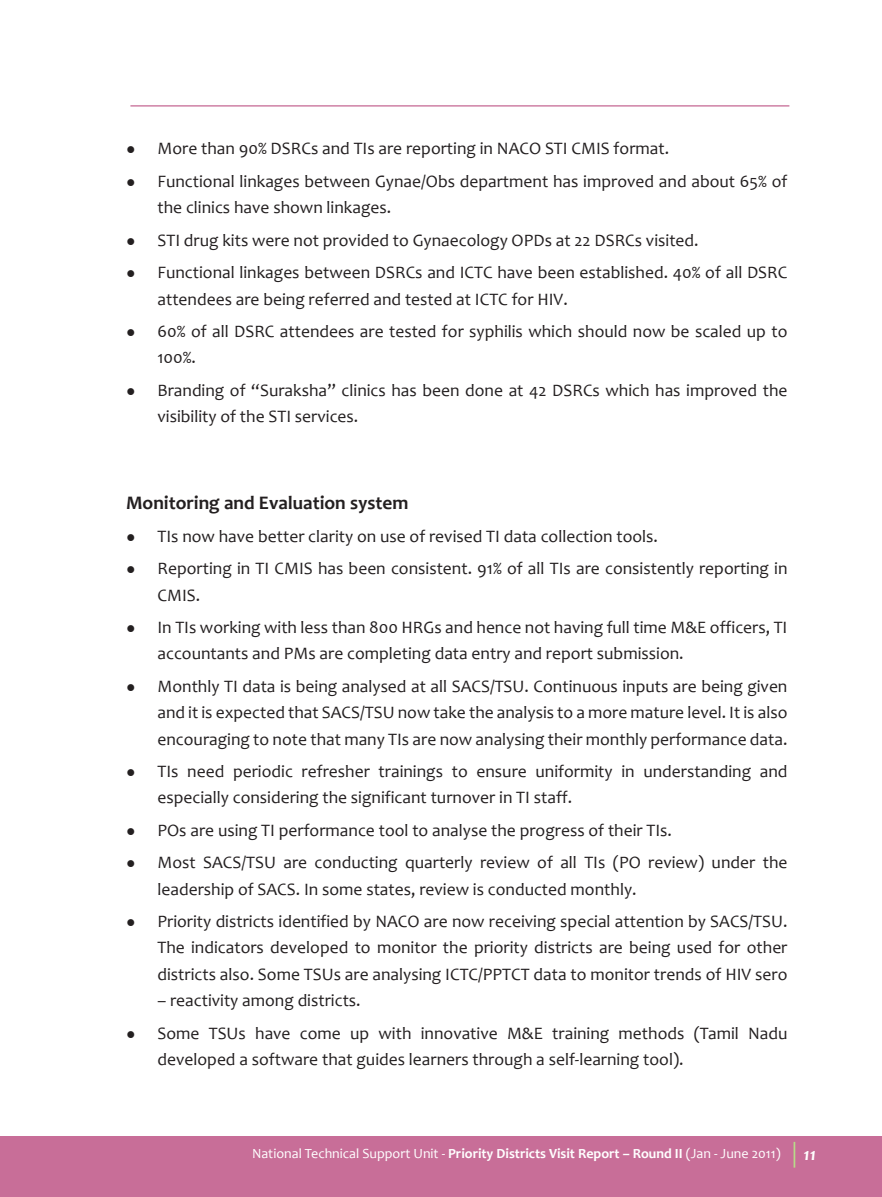
<style>
.page{position:relative;width:882px;height:1197px;background:#fff}
.page>*{position:absolute;margin:0;border:0;box-sizing:border-box;transform-origin:0 0}
.Sub-sub_Head{font:700 19.25px "Candara";color:#231f20}
.Bullet-1{font:17.5px/26.2px "Candara";color:#231f20}
.t1{font:italic 700 17.5px "Candara";color:#fff}
.t2{font:14px "Candara";color:#fff}
.s1{font-family:"Trebuchet MS";font-size:15.75px}
.s2{font-weight:700}
</style>
<div class="page">
<div style="left:0;top:1136px;width:882px;height:61px;background:#c86e98"></div>
<svg style="left:794px;top:1142px;width:1px;height:26px"></svg>
<hr style="left:130px;top:105px;width:659px;height:2px;background:#c86e98">
<p class="Bullet-1" style="left:126px;top:136px;width:545px"><span class="s1">●</span> More than 90% DSRCs and TIs are reporting in NACO STI CMIS format.</p>
<p class="Bullet-1" style="left:158px;top:168px;width:632px;text-indent:-32px"><span class="s1">●</span> Functional linkages between Gynae/Obs department has improved and about 65% of the clinics have shown linkages.</p>
<p class="Bullet-1" style="left:126px;top:227px;width:574px"><span class="s1">●</span> STI drug kits were not provided to Gynaecology OPDs at 22 DSRCs visited.</p>
<p class="Bullet-1" style="left:158px;top:260px;width:631px;text-indent:-32px"><span class="s1">●</span> Functional linkages between DSRCs and ICTC have been established. 40% of all DSRC attendees are being referred and tested at ICTC for HIV.</p>
<p class="Bullet-1" style="left:158px;top:318px;width:631px;text-indent:-32px"><span class="s1">●</span> 60% of all DSRC attendees are tested for syphilis which should now be scaled up to<br>100%.</p>
<p class="Bullet-1" style="left:158px;top:377px;width:631px;text-indent:-32px"><span class="s1">●</span> Branding of “Suraksha” clinics has been done at 42 DSRCs which has improved the visibility of the STI services.</p>
<p class="Sub-sub_Head" style="left:126px;top:491px;width:284px">Monitoring and Evaluation system</p>
<p class="Bullet-1" style="left:126px;top:523px;width:534px"><span class="s1">●</span> TIs now have better clarity on use of revised TI data collection tools.</p>
<p class="Bullet-1" style="left:158px;top:556px;width:632px;text-indent:-32px"><span class="s1">●</span> Reporting in TI CMIS has been consistent. 91% of all TIs are consistently reporting in<br>CMIS.</p>
<p class="Bullet-1" style="left:158px;top:614px;width:631px;text-indent:-32px"><span class="s1">●</span> In TIs working with less than 800 HRGs and hence not having full time M&amp;E officers, TI accountants and PMs are completing data entry and report submission.</p>
<p class="Bullet-1" style="left:158px;top:673px;width:631px;text-align:justify;text-indent:-32px"><span class="s1">●</span> Monthly TI data is being analysed at all SACS/TSU. Continuous inputs are being given and it is expected that SACS/TSU now take the analysis to a more mature level. It is also encouraging to note that many TIs are now analysing their monthly performance data.</p>
<p class="Bullet-1" style="left:158px;top:758px;width:632px;text-indent:-32px"><span class="s1">●</span> TIs need periodic refresher trainings to ensure uniformity in understanding and especially considering the significant turnover in TI staff.</p>
<p class="Bullet-1" style="left:126px;top:817px;width:548px"><span class="s1">●</span> POs are using TI performance tool to analyse the progress of their TIs.</p>
<p class="Bullet-1" style="left:158px;top:850px;width:631px;text-indent:-32px"><span class="s1">●</span> Most SACS/TSU are conducting quarterly review of all TIs (PO review) under the leadership of SACS. In some states, review is conducted monthly.</p>
<p class="Bullet-1" style="left:158px;top:908px;width:632px;text-align:justify;text-indent:-32px"><span class="s1">●</span> Priority districts identified by NACO are now receiving special attention by SACS/TSU.<br>The indicators developed to monitor the priority districts are being used for other districts also. Some TSUs are analysing ICTC/PPTCT data to monitor trends of HIV sero</p>
<p class="Bullet-1" style="left:158px;top:987px;width:205px">– reactivity among districts.</p>
<p class="Bullet-1" style="left:158px;top:1020px;width:631px;text-indent:-32px"><span class="s1">●</span> Some TSUs have come up with innovative M&amp;E training methods (Tamil Nadu developed a software that guides learners through a self-learning tool).</p>
<p class="t2" style="left:252px;top:1145px;width:530px">National Technical Support Unit - <span class="s2">Priority Districts Visit Report – Round II</span> (Jan - June 2011)</p>
<p class="t1" style="left:803px;top:1144px;width:14px">11</p>
</div>
